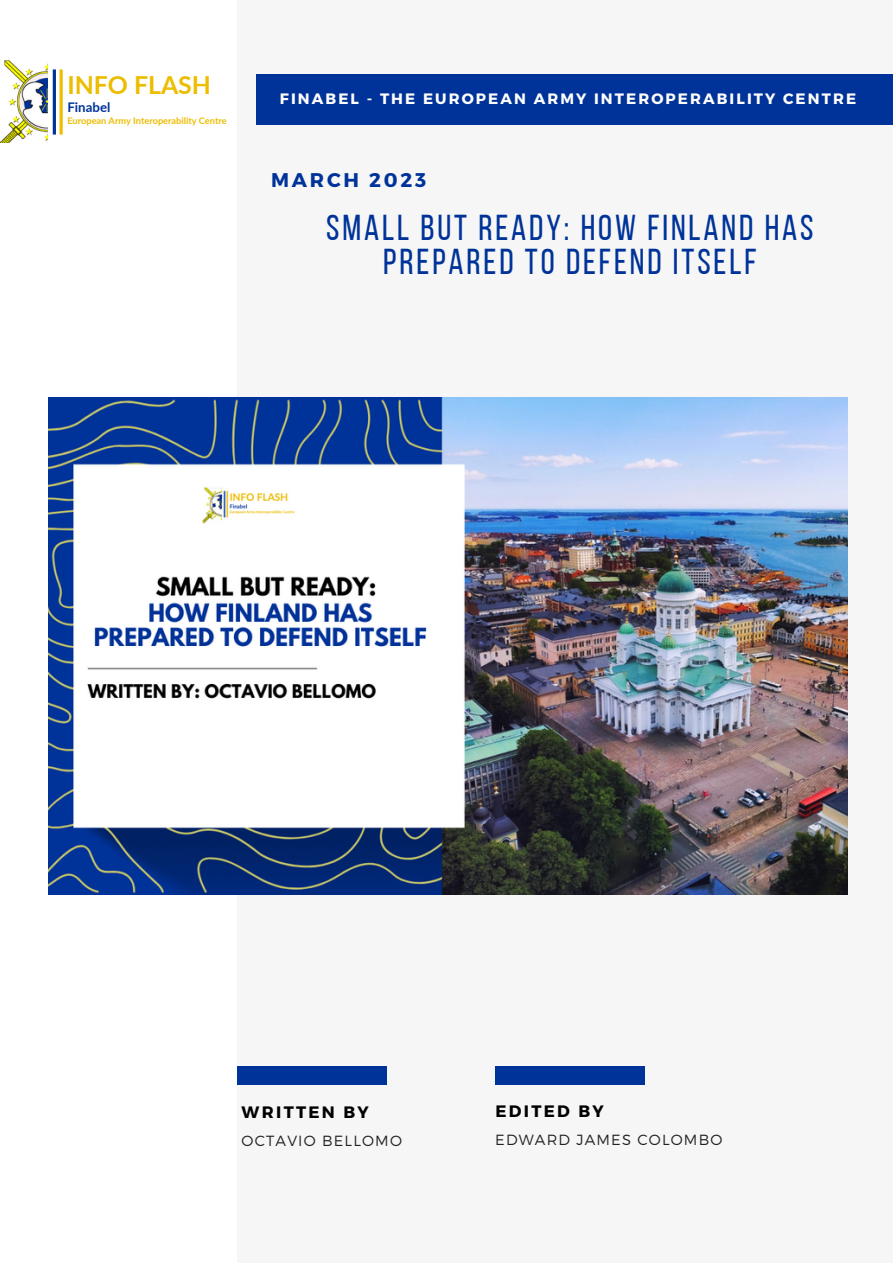
<style>
.page{position:relative;width:893px;height:1264px;background:#fff}
.page>*{position:absolute;margin:0;border:0;box-sizing:border-box;transform-origin:0 0}
.t1{font:35.85px/33.8px "Bebas Neue";letter-spacing:.08em;color:#039;text-align:center}
.t2{font:700 24.9px "Lato";color:#edbd00}
.t3{font:700 19.8px "Montserrat";letter-spacing:.14em;color:#039}
.t4{font:700 16.5px "Montserrat";letter-spacing:.14em;color:#000}
.t5{font:700 15px "Montserrat";letter-spacing:.14em;color:#fff}
.t6{font:300 14.7px "Montserrat";letter-spacing:.08em;color:#222}
.t7{font:700 13.35px "Lato";color:#039}
.t8{font:700 9.15px "Lato";color:#edbd00}
</style>
<div class="page">
<div style="left:0;top:0;width:892px;height:1262px;background:#f6f6f6"></div>
<div style="left:0;top:0;width:236px;height:1262px;background:#fff"></div>
<img style="left:48px;top:398px;width:799px;height:496px">
<div style="left:237px;top:1066px;width:149px;height:18px;background:#039"></div>
<div style="left:257px;top:74px;width:635px;height:51px;background:#039"></div>
<img style="left:0;top:60px;width:48px;height:83px">
<div style="left:16px;top:31px;width:64px;height:32px;background:#fff"></div>
<svg style="left:53px;top:69px;width:10px;height:66px"></svg>
<div style="left:495px;top:1066px;width:149px;height:18px;background:#039"></div>
<p class="t2" style="left:67px;top:69px;width:145px">INFO FLASH</p>
<p class="t8" style="left:67px;top:115px;width:161px">European Army Interoperability Centre</p>
<p class="t7" style="left:67px;top:99px;width:45px">Finabel</p>
<p class="t5" style="left:280px;top:89px;width:577px">FINABEL - THE EUROPEAN ARMY INTEROPERABILITY CENTRE</p>
<p class="t3" style="left:271px;top:167px;width:157px">MARCH 2023</p>
<p class="t1" style="left:326px;top:215px;width:489px">SMALL BUT READY: HOW FINLAND HAS<br>PREPARED TO DEFEND ITSELF</p>
<p class="t4" style="left:242px;top:1101px;width:129px">WRITTEN BY</p>
<p class="t6" style="left:241px;top:1130px;width:162px">OCTAVIO BELLOMO</p>
<p class="t4" style="left:495px;top:1100px;width:110px">EDITED BY</p>
<p class="t6" style="left:495px;top:1129px;width:228px">EDWARD JAMES COLOMBO</p>
</div>
